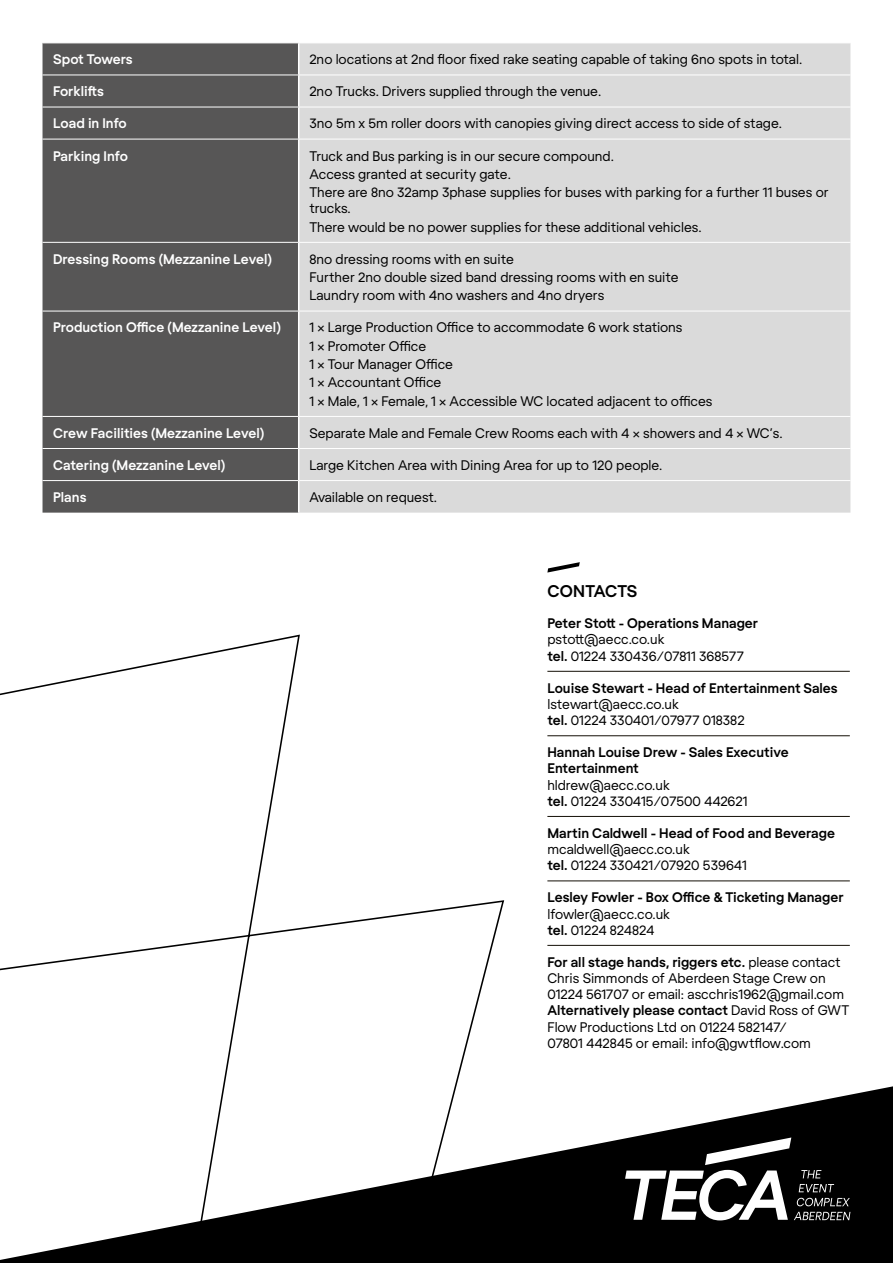
<style>
.page{position:relative;width:893px;height:1263px;background:#fff}
.page>*{position:absolute;margin:0;border:0;box-sizing:border-box;transform-origin:0 0}
.t1{font:700 16.5px "Regola Pro";color:#000}
.t2{font:13.5px/16.2px "Regola Pro";color:#000}
.t3{font:700 13.5px/16.2px "Regola Pro";color:#000}
.t4{font:700 13.5px "Regola Pro";color:#fff}
.s1{font-weight:700}
</style>
<div class="page">
<svg style="left:505px;top:1086px;width:388px;height:177px;fill:#000"></svg>
<div style="left:43px;top:44px;width:255px;height:469px;background:#575656"></div>
<div style="left:299px;top:44px;width:551px;height:469px;background:#dadada"></div>
<hr style="left:299px;top:242px;width:551px;height:1px;background:#fff">
<hr style="left:299px;top:311px;width:551px;height:1px;background:#fff">
<hr style="left:299px;top:416px;width:551px;height:1px;background:#fff">
<hr style="left:299px;top:448px;width:551px;height:1px;background:#fff">
<hr style="left:299px;top:480px;width:551px;height:1px;background:#fff">
<hr style="left:299px;top:75px;width:551px;height:1px;background:#fff">
<hr style="left:299px;top:107px;width:551px;height:1px;background:#fff">
<hr style="left:299px;top:139px;width:551px;height:1px;background:#fff">
<hr style="left:43px;top:75px;width:256px;height:1px;background:#fff">
<hr style="left:43px;top:107px;width:256px;height:1px;background:#fff">
<hr style="left:43px;top:139px;width:256px;height:1px;background:#fff">
<hr style="left:43px;top:242px;width:256px;height:1px;background:#fff">
<hr style="left:43px;top:311px;width:256px;height:1px;background:#fff">
<hr style="left:43px;top:416px;width:256px;height:1px;background:#fff">
<hr style="left:43px;top:448px;width:256px;height:1px;background:#fff">
<hr style="left:43px;top:480px;width:256px;height:1px;background:#fff">
<svg style="left:0;top:634px;width:505px;height:629px"></svg>
<svg style="left:625px;top:1137px;width:225px;height:83px"></svg>
<hr style="left:547px;top:671px;width:303px;height:1px;background:#140f06">
<hr style="left:547px;top:735px;width:303px;height:1px;background:#140f06">
<hr style="left:547px;top:816px;width:303px;height:1px;background:#140f06">
<hr style="left:547px;top:880px;width:303px;height:1px;background:#140f06">
<hr style="left:547px;top:945px;width:303px;height:1px;background:#140f06">
<svg style="left:547px;top:562px;width:33px;height:10px"></svg>
<p class="t4" style="left:53px;top:50px;width:81px">Spot Towers</p>
<p class="t2" style="left:309px;top:51px;width:494px">2no locations at 2nd floor fixed rake seating capable of taking 6no spots in total.</p>
<p class="t4" style="left:53px;top:82px;width:52px">Forklifts</p>
<p class="t2" style="left:309px;top:83px;width:293px">2no Trucks. Drivers supplied through the venue.</p>
<p class="t4" style="left:53px;top:114px;width:75px">Load in Info</p>
<p class="t2" style="left:309px;top:115px;width:474px">3no 5m x 5m roller doors with canopies giving direct access to side of stage.</p>
<p class="t4" style="left:53px;top:146px;width:76px">Parking Info</p>
<p class="t2" style="left:309px;top:146px;width:521px;line-height:18.3px">Truck and Bus parking is in our secure compound.<br>Access granted at security gate.<br>There are 8no 32amp 3phase supplies for buses with parking for a further 11 buses or</p>
<p class="t2" style="left:309px;top:199px;width:394px;line-height:18.3px">trucks.<br>There would be no power supplies for these additional vehicles.</p>
<p class="t4" style="left:53px;top:249px;width:220px">Dressing Rooms (Mezzanine Level)</p>
<p class="t2" style="left:309px;top:249px;width:371px;line-height:18.3px">8no dressing rooms with en suite<br>Further 2no double sized band dressing rooms with en suite<br>Laundry room with 4no washers and 4no dryers</p>
<p class="t4" style="left:53px;top:318px;width:229px">Production Office (Mezzanine Level)</p>
<p class="t2" style="left:309px;top:318px;width:405px;line-height:18.3px">1 x Large Production Office to accommodate 6 work stations<br>1 x Promoter Office<br>1 x Tour Manager Office<br>1 x Accountant Office<br>1 x Male, 1 x Female, 1 x Accessible WC located adjacent to offices</p>
<p class="t4" style="left:53px;top:423px;width:213px">Crew Facilities (Mezzanine Level)</p>
<p class="t2" style="left:309px;top:424px;width:475px">Separate Male and Female Crew Rooms each with 4 x showers and 4 x WC’s.</p>
<p class="t4" style="left:53px;top:456px;width:174px">Catering (Mezzanine Level)</p>
<p class="t2" style="left:309px;top:456px;width:355px">Large Kitchen Area with Dining Area for up to 120 people.</p>
<p class="t4" style="left:53px;top:488px;width:35px">Plans</p>
<p class="t2" style="left:309px;top:488px;width:129px">Available on request.</p>
<p class="t1" style="left:547px;top:579px;width:91px">CONTACTS</p>
<p class="t3" style="left:547px;top:614px;width:212px">Peter Stott - Operations Manager</p>
<p class="t2" style="left:547px;top:631px;width:198px">pstott@aecc.co.uk<br><span class="s1">tel.</span> 01224 330436/07811 368577</p>
<p class="t3" style="left:547px;top:679px;width:292px">Louise Stewart - Head of Entertainment Sales</p>
<p class="t2" style="left:547px;top:695px;width:199px">lstewart@aecc.co.uk<br><span class="s1">tel.</span> 01224 330401/07977 018382</p>
<p class="t3" style="left:547px;top:743px;width:243px">Hannah Louise Drew - Sales Executive<br>Entertainment</p>
<p class="t2" style="left:547px;top:776px;width:202px">hldrew@aecc.co.uk<br><span class="s1">tel.</span> 01224 330415/07500 442621</p>
<p class="t3" style="left:547px;top:824px;width:289px">Martin Caldwell - Head of Food and Beverage</p>
<p class="t2" style="left:547px;top:840px;width:201px">mcaldwell@aecc.co.uk<br><span class="s1">tel.</span> 01224 330421/07920 539641</p>
<p class="t3" style="left:547px;top:889px;width:298px">Lesley Fowler - Box Office &amp; Ticketing Manager</p>
<p class="t2" style="left:547px;top:905px;width:124px">lfowler@aecc.co.uk <span class="s1">tel.</span> 01224 824824</p>
<p class="t2" style="left:547px;top:953px;width:303px"><span class="s1">For all stage hands, riggers etc.</span> please contact Chris Simmonds of Aberdeen Stage Crew on 01224 561707 or email: ascchris1962@gmail.com <span class="s1">Alternatively please contact</span> David Ross of GWT Flow Productions Ltd on 01224 582147/<br>07801 442845 or email: info@gwtflow.com</p>
</div>
